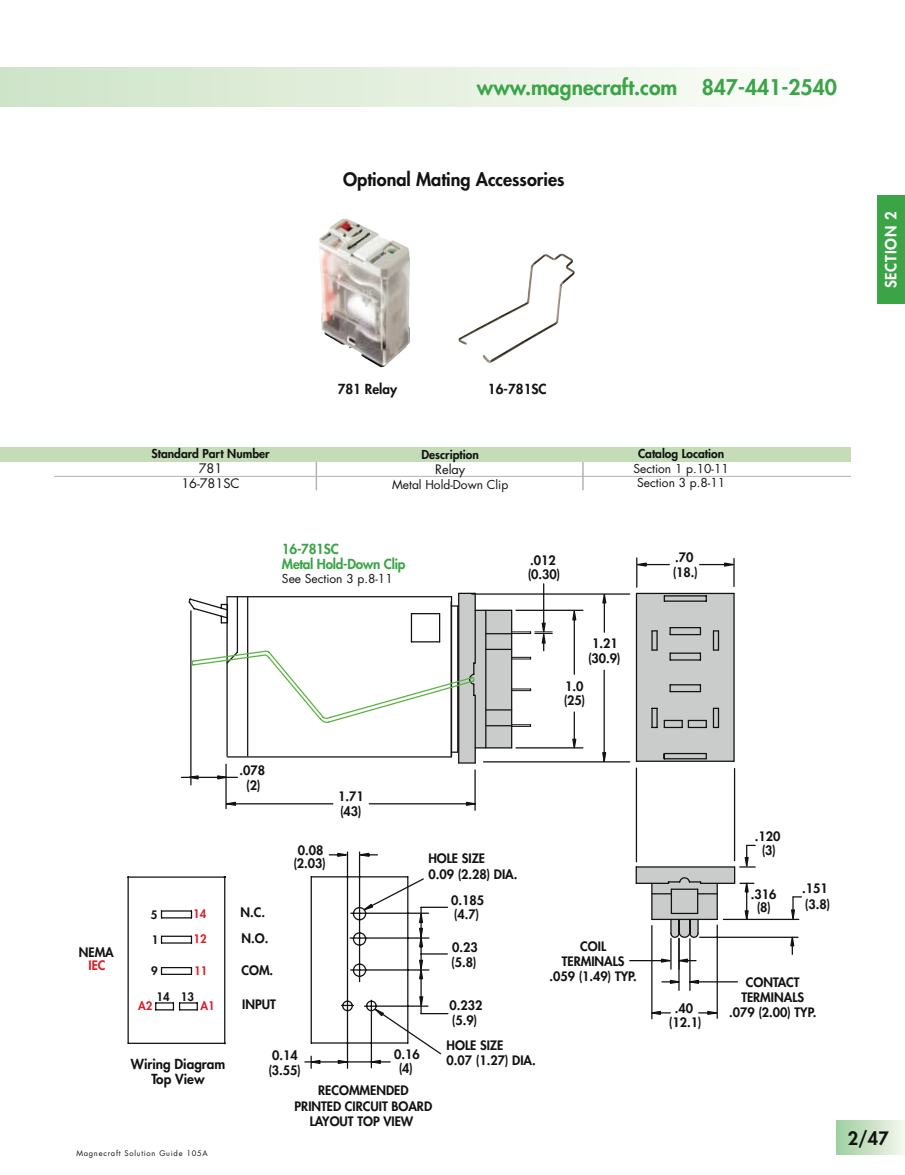
<style>
.page{position:relative;width:905px;height:1175px;background:#fff}
.page>*{position:absolute;margin:0;border:0;box-sizing:border-box;transform-origin:0 0}
.t1{font:800 21px "Futura Std";color:#3aa446}
.t2{font:800 18px "Futura Std";color:#121212}
.t3{font:800 15px "Futura Std";letter-spacing:.05em;color:#fff}
.t4{font:800 13.5px/15px "Futura Std";color:#121212;text-align:center}
.t5{font:800 13.5px/15px "Futura Std";letter-spacing:-.02em;color:#3aa446}
.t6{font:800 12.75px/15.1px "Futura Std";color:#121212;text-align:center}
.t7{font:12.75px/15px "Futura Std";color:#121212;text-align:center}
.t8{font:800 12.75px "Futura Std";color:#d81f27}
.t9{font:12px/14.2px "Futura Std";color:#121212;text-align:center}
.t10{font:800 12px "Futura Std";color:#121212}
.t11{font:800 11.4px "Futura Std";color:#d81f27}
.t12{font:800 11.4px "Futura Std";color:#121212}
.t13{font:7.5px "Futura Std";letter-spacing:.1em;color:#121212}
</style>
<div class="page">
<div style="left:0;top:68px;width:850px;height:39px;background:linear-gradient(to right,#cee3c7,#fefefc)"></div>
<div style="left:877px;top:196px;width:27px;height:108px;background:#3aa446"></div>
<div style="left:837px;top:1120px;width:67px;height:34px;background:linear-gradient(to right,#9fcf9f,#f4f7ed)"></div>
<svg style="left:328px;top:1017px;width:114px;height:47px"></svg>
<svg style="left:190px;top:811px;width:545px;height:206px"></svg>
<svg style="left:304px;top:1055px;width:17px;height:14px"></svg>
<svg style="left:180px;top:558px;width:556px;height:252px"></svg>
<hr style="left:128px;top:1042px;width:97px;height:2px;background:#121212">
<hr style="left:128px;top:876px;width:97px;height:1px;background:#121212">
<hr style="left:127px;top:877px;width:2px;height:166px;background:#121212">
<hr style="left:224px;top:877px;width:1px;height:166px;background:#121212">
<hr style="left:161px;top:973px;width:30px;height:2px;background:#121212">
<hr style="left:161px;top:967px;width:30px;height:1px;background:#121212">
<hr style="left:161px;top:942px;width:30px;height:1px;background:#121212">
<hr style="left:161px;top:935px;width:30px;height:2px;background:#121212">
<svg style="left:155px;top:1002px;width:43px;height:8px"></svg>
<hr style="left:161px;top:917px;width:30px;height:1px;background:#121212">
<hr style="left:161px;top:910px;width:30px;height:1px;background:#121212">
<svg style="left:628px;top:844px;width:173px;height:171px"></svg>
<hr style="left:54px;top:476px;width:796px;height:1px;background:#b2b4b4">
<hr style="left:582px;top:457px;width:1px;height:33px;background:#b2b4b4">
<hr style="left:315px;top:457px;width:2px;height:33px;background:#b2b4b4">
<div style="left:0;top:447px;width:850px;height:14px;background:#c4ddb7"></div>
<img style="left:458px;top:253px;width:116px;height:110px">
<img style="left:319px;top:218px;width:91px;height:150px">
<h1 class="t1" style="left:477px;top:74px;width:361px">www.magnecraft.com 847-441-2540</h1>
<h2 class="t2" style="left:343px;top:168px;width:223px">Optional Mating Accessories</h2>
<p class="t3" style="left:881px;top:288px;width:78px;rotate:-90deg">SECTION 2</p>
<p class="t10" style="left:151px;top:446px;width:120px">Standard Part Number</p>
<p class="t7" style="left:181px;top:461px;width:60px">781<br>16-781SC</p>
<p class="t4" style="left:337px;top:382px;width:61px">781 Relay</p>
<p class="t4" style="left:488px;top:382px;width:60px">16-781SC</p>
<p class="t10" style="left:421px;top:446px;width:59px">Description</p>
<p class="t7" style="left:435px;top:461px;width:32px">Relay</p>
<p class="t9" style="left:392px;top:477px;width:118px">Metal Hold-Down Clip</p>
<p class="t5" style="left:282px;top:542px;width:125px">16-781SC<br>Metal Hold-Down Clip</p>
<p class="t9" style="left:282px;top:571px;width:112px">See Section 3 p.8-11</p>
<p class="t6" style="left:530px;top:552px;width:27px">.012</p>
<p class="t6" style="left:527px;top:566px;width:34px">(0.30)</p>
<p class="t10" style="left:638px;top:446px;width:88px">Catalog Location</p>
<p class="t9" style="left:633px;top:461px;width:97px">Section 1 p.10-11<br>Section 3 p.8-11</p>
<p class="t6" style="left:675px;top:549px;width:20px">.70</p>
<p class="t6" style="left:672px;top:565px;width:27px">(18.)</p>
<p class="t6" style="left:592px;top:635px;width:27px">1.21</p>
<p class="t6" style="left:588px;top:650px;width:34px">(30.9)</p>
<p class="t6" style="left:563px;top:679px;width:23px;line-height:14.5px;text-align:left">1.0 (25)</p>
<p class="t12" style="left:151px;top:907px;width:8px">5</p>
<p class="t11" style="left:193px;top:906px;width:15px">14</p>
<p class="t6" style="left:79px;top:944px;width:36px">NEMA</p>
<p class="t8" style="left:88px;top:957px;width:19px">IEC</p>
<p class="t12" style="left:152px;top:932px;width:8px">1</p>
<p class="t11" style="left:193px;top:931px;width:15px">12</p>
<p class="t12" style="left:151px;top:963px;width:8px">9</p>
<p class="t11" style="left:194px;top:963px;width:15px">11</p>
<p class="t11" style="left:138px;top:998px;width:16px">A2</p>
<p class="t12" style="left:157px;top:989px;width:39px">14 13</p>
<p class="t11" style="left:200px;top:999px;width:16px">A1</p>
<p class="t4" style="left:131px;top:1056px;width:96px">Wiring Diagram<br>Top View</p>
<p class="t13" style="left:76px;top:1148px;width:133px">Magnecraft Solution Guide 105A</p>
<p class="t6" style="left:239px;top:763px;width:27px;line-height:14.7px">.078 (2)</p>
<p class="t6" style="left:241px;top:905px;width:26px">N.C.</p>
<p class="t6" style="left:241px;top:930px;width:28px">N.O.</p>
<p class="t6" style="left:241px;top:962px;width:33px">COM.</p>
<p class="t6" style="left:242px;top:996px;width:35px">INPUT</p>
<p class="t6" style="left:293px;top:844px;width:34px;line-height:13px">0.08 (2.03)</p>
<p class="t6" style="left:338px;top:788px;width:27px;text-align:left">1.71 (43)</p>
<p class="t6" style="left:272px;top:1047px;width:27px">0.14</p>
<p class="t6" style="left:268px;top:1062px;width:34px">(3.55)</p>
<p class="t6" style="left:428px;top:851px;width:91px;text-align:left">HOLE SIZE<br>0.09 (2.28) DIA.</p>
<p class="t6" style="left:451px;top:892px;width:34px;text-align:left">0.185 (4.7)</p>
<p class="t6" style="left:451px;top:940px;width:28px;line-height:14.5px;text-align:left">0.23 (5.8)</p>
<p class="t6" style="left:394px;top:1047px;width:27px;line-height:13.8px">0.16 (4)</p>
<p class="t6" style="left:449px;top:997px;width:34px;text-align:left">0.232 (5.9)</p>
<p class="t6" style="left:446px;top:1037px;width:91px;text-align:left">HOLE SIZE<br>0.07 (1.27) DIA.</p>
<p class="t6" style="left:294px;top:1083px;width:139px">RECOMMENDED<br>PRINTED CIRCUIT BOARD<br>LAYOUT TOP VIEW</p>
<p class="t6" style="left:549px;top:938px;width:89px">COIL<br>TERMINALS .059 (1.49) TYP.</p>
<p class="t6" style="left:669px;top:1001px;width:34px;line-height:13.8px">.40 (12.1)</p>
<p class="t6" style="left:754px;top:829px;width:27px;line-height:13.5px">.120 (3)</p>
<p class="t6" style="left:750px;top:887px;width:27px">.316</p>
<p class="t6" style="left:756px;top:899px;width:16px">(8)</p>
<p class="t6" style="left:802px;top:880px;width:29px;text-align:left">.151 (3.8)</p>
<p class="t6" style="left:729px;top:974px;width:89px">CONTACT<br>TERMINALS .079 (2.00) TYP.</p>
<h2 class="t2" style="left:847px;top:1126px;width:42px">2/47</h2>
</div>
